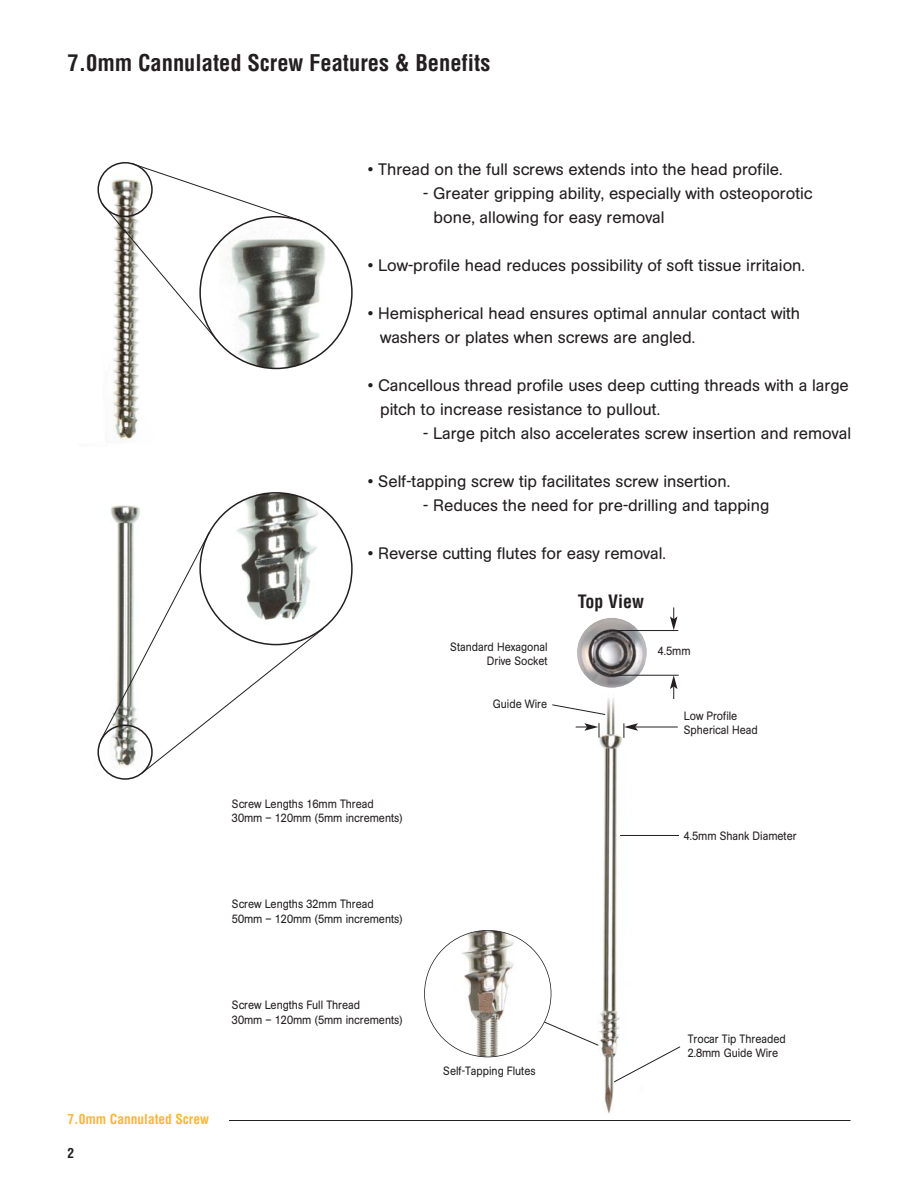
<style>
.page{position:relative;width:918px;height:1188px;background:#fff}
.page>*{position:absolute;margin:0;border:0;box-sizing:border-box;transform-origin:0 0}
.t1{font:700 condensed 22.5px "Helvetica";color:#231f20}
.t2{font:700 condensed 18px "Helvetica";color:#231f20}
.t3{font:16.5px/24px "AG Book Rounded";color:#231f20}
.t4{font:700 condensed 13.5px "Helvetica";color:#fab637}
.t5{font:700 condensed 13.5px "Helvetica";color:#231f20}
.t6{font:12px/14.4px "AG Book Rounded";color:#231f20;scale:.9 1}
</style>
<div class="page">
<hr style="left:209px;top:1120px;width:641px;height:1px;background:#231f20">
<div style="left:68px;top:1114px;width:162px;height:14px;background:#fff"></div>
<img style="left:113px;top:369px;width:26px;height:71px">
<svg style="left:97px;top:162px;width:256px;height:207px"></svg>
<svg style="left:97px;top:492px;width:256px;height:288px"></svg>
<img style="left:599px;top:698px;width:47px;height:416px">
<img style="left:577px;top:618px;width:70px;height:70px;border-radius:50%">
<hr style="left:610px;top:630px;width:68px;height:1px;background:#231f20">
<hr style="left:610px;top:675px;width:69px;height:1px;background:#231f20">
<svg style="left:670px;top:607px;width:7px;height:23px"></svg>
<svg style="left:670px;top:675px;width:7px;height:24px"></svg>
<svg style="left:552px;top:704px;width:54px;height:11px"></svg>
<svg style="left:576px;top:723px;width:24px;height:15px"></svg>
<hr style="left:635px;top:727px;width:43px;height:1px;background:#231f20">
<svg style="left:624px;top:723px;width:14px;height:15px"></svg>
<hr style="left:620px;top:835px;width:59px;height:1px;background:#231f20">
<svg style="left:613px;top:1046px;width:68px;height:37px"></svg>
<svg style="left:524px;top:987px;width:75px;height:59px"></svg>
<img style="left:425px;top:930px;width:126px;height:127px;border-radius:50%">
<p class="t1" style="left:68px;top:54px;width:424px">7.0mm Cannulated Screw Features &amp; Benefits</p>
<p class="t3" style="left:368px;top:159px;width:416px">• Thread on the full screws extends into the head profile.</p>
<p class="t3" style="left:434px;top:183px;width:380px;text-indent:-10px">- Greater gripping ability, especially with osteoporotic bone, allowing for easy removal</p>
<p class="t3" style="left:368px;top:255px;width:439px">• Low-profile head reduces possibility of soft tissue irritaion.</p>
<p class="t3" style="left:380px;top:303px;width:422px;text-indent:-12px">• Hemispherical head ensures optimal annular contact with washers or plates when screws are angled.</p>
<p class="t3" style="left:380px;top:375px;width:470px;text-indent:-12px">• Cancellous thread profile uses deep cutting threads with a large pitch to increase resistance to pullout.</p>
<p class="t3" style="left:423px;top:423px;width:429px">- Large pitch also accelerates screw insertion and removal</p>
<p class="t3" style="left:368px;top:471px;width:364px">• Self-tapping screw tip facilitates screw insertion.</p>
<p class="t3" style="left:423px;top:495px;width:348px">- Reduces the need for pre-drilling and tapping</p>
<p class="t3" style="left:368px;top:543px;width:300px">• Reverse cutting flutes for easy removal.</p>
<p class="t6" style="left:232px;top:797px;width:191px">Screw Lengths 16mm Thread<br>30mm – 120mm (5mm increments)</p>
<p class="t6" style="left:232px;top:898px;width:191px">Screw Lengths 32mm Thread<br>50mm – 120mm (5mm increments)</p>
<p class="t6" style="left:232px;top:999px;width:191px">Screw Lengths Full Thread<br>30mm – 120mm (5mm increments)</p>
<p class="t4" style="left:68px;top:1114px;width:143px">7.0mm Cannulated Screw</p>
<p class="t5" style="left:68px;top:1148px;width:8px">2</p>
<p class="t6" style="left:450px;top:641px;width:110px;text-align:right">Standard Hexagonal<br>Drive Socket</p>
<p class="t6" style="left:493px;top:698px;width:62px">Guide Wire</p>
<p class="t2" style="left:578px;top:595px;width:68px">Top View</p>
<p class="t6" style="left:658px;top:645px;width:38px">4.5mm</p>
<p class="t6" style="left:684px;top:709px;width:84px">Low Profile<br>Spherical Head</p>
<p class="t6" style="left:684px;top:830px;width:127px">4.5mm Shank Diameter</p>
<p class="t6" style="left:443px;top:1065px;width:104px">Self-Tapping Flutes</p>
<p class="t6" style="left:688px;top:1033px;width:110px">Trocar Tip Threaded<br>2.8mm Guide Wire</p>
</div>
